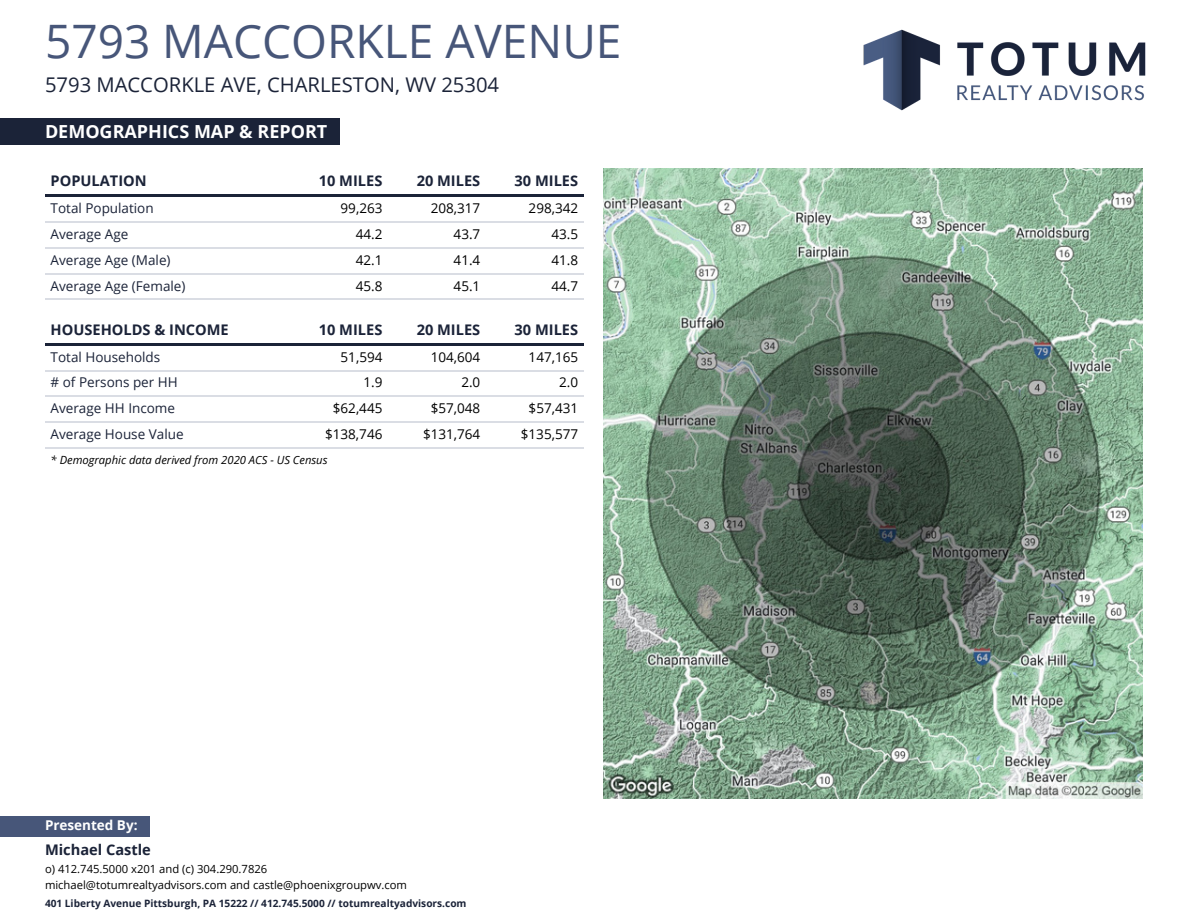
<style>
.page{position:relative;width:1188px;height:918px;background:#fff}
.page>*{position:absolute;margin:0;border:0;box-sizing:border-box;transform-origin:0 0}
.t1{font:46.2px "Open Sans";color:#475679}
.t2{font:20.25px "Open Sans";color:#1b2338}
.t3{font:700 18px "Open Sans";color:#fff}
.t4{font:700 14.7px "Open Sans";color:#1b2338}
.t5{font:13.5px/25.8px "Open Sans";color:#000;text-align:justify}
.t6{font:13.5px/25.8px "Open Sans";color:#1b2338}
.t7{font:700 13.5px "Open Sans";color:#fff}
.t8{font:11.25px/15.8px "Open Sans";color:#000}
.t9{font:italic 11.25px "Open Sans";color:#000}
.t10{font:700 10.2px "Open Sans";color:#1b2338}
</style>
<div class="page">
<div style="left:0;top:817px;width:150px;height:20px;background:#475679"></div>
<hr style="left:486px;top:299px;width:98px;height:1px;background:#dadde4">
<hr style="left:388px;top:299px;width:98px;height:1px;background:#dadde4">
<hr style="left:290px;top:299px;width:98px;height:1px;background:#dadde4">
<hr style="left:45px;top:299px;width:245px;height:1px;background:#dadde4">
<hr style="left:486px;top:273px;width:98px;height:1px;background:#dadde4">
<hr style="left:388px;top:273px;width:98px;height:1px;background:#dadde4">
<hr style="left:290px;top:273px;width:98px;height:1px;background:#dadde4">
<hr style="left:45px;top:273px;width:245px;height:1px;background:#dadde4">
<hr style="left:486px;top:247px;width:98px;height:1px;background:#dadde4">
<hr style="left:388px;top:247px;width:98px;height:1px;background:#dadde4">
<hr style="left:290px;top:247px;width:98px;height:1px;background:#dadde4">
<hr style="left:45px;top:247px;width:245px;height:1px;background:#dadde4">
<hr style="left:486px;top:221px;width:98px;height:2px;background:#dadde4">
<hr style="left:388px;top:221px;width:98px;height:2px;background:#dadde4">
<hr style="left:290px;top:221px;width:98px;height:2px;background:#dadde4">
<hr style="left:45px;top:221px;width:245px;height:2px;background:#dadde4">
<hr style="left:486px;top:195px;width:98px;height:2px;background:#1b2338">
<hr style="left:388px;top:195px;width:98px;height:2px;background:#1b2338">
<hr style="left:290px;top:195px;width:98px;height:2px;background:#1b2338">
<hr style="left:45px;top:195px;width:245px;height:2px;background:#1b2338">
<hr style="left:486px;top:447px;width:98px;height:2px;background:#dadde4">
<hr style="left:388px;top:447px;width:98px;height:2px;background:#dadde4">
<hr style="left:290px;top:447px;width:98px;height:2px;background:#dadde4">
<hr style="left:45px;top:447px;width:245px;height:2px;background:#dadde4">
<hr style="left:486px;top:422px;width:98px;height:1px;background:#dadde4">
<hr style="left:388px;top:422px;width:98px;height:1px;background:#dadde4">
<hr style="left:290px;top:422px;width:98px;height:1px;background:#dadde4">
<hr style="left:45px;top:422px;width:245px;height:1px;background:#dadde4">
<hr style="left:486px;top:396px;width:98px;height:1px;background:#dadde4">
<hr style="left:388px;top:396px;width:98px;height:1px;background:#dadde4">
<hr style="left:290px;top:396px;width:98px;height:1px;background:#dadde4">
<hr style="left:45px;top:396px;width:245px;height:1px;background:#dadde4">
<hr style="left:486px;top:370px;width:98px;height:1px;background:#dadde4">
<hr style="left:388px;top:370px;width:98px;height:1px;background:#dadde4">
<hr style="left:290px;top:370px;width:98px;height:1px;background:#dadde4">
<hr style="left:45px;top:370px;width:245px;height:1px;background:#dadde4">
<hr style="left:486px;top:343px;width:98px;height:2px;background:#1b2338">
<hr style="left:388px;top:343px;width:98px;height:2px;background:#1b2338">
<hr style="left:290px;top:343px;width:98px;height:2px;background:#1b2338">
<hr style="left:45px;top:343px;width:245px;height:2px;background:#1b2338">
<img style="left:603px;top:169px;width:540px;height:630px">
<div style="left:0;top:118px;width:340px;height:27px;background:#1b2338"></div>
<img style="left:863px;top:29px;width:283px;height:82px">
<h1 class="t1" style="left:45px;top:9px;width:578px">5793 MACCORKLE AVENUE</h1>
<h2 class="t2" style="left:45px;top:70px;width:456px">5793 MACCORKLE AVE, CHARLESTON, WV 25304</h2>
<h3 class="t3" style="left:45px;top:118px;width:284px">DEMOGRAPHICS MAP &amp; REPORT</h3>
<p class="t4" style="left:51px;top:171px;width:98px">POPULATION</p>
<p class="t4" style="left:319px;top:171px;width:65px">10 MILES</p>
<p class="t4" style="left:417px;top:171px;width:65px">20 MILES</p>
<p class="t4" style="left:515px;top:171px;width:65px">30 MILES</p>
<p class="t6" style="left:51px;top:195px;width:136px">Total Population<br>Average Age<br>Average Age (Male)<br>Average Age (Female)</p>
<p class="t5" style="left:356px;top:195px;width:28px;text-indent:-15px">99,263<br>44.2<br>42.1<br>45.8</p>
<p class="t5" style="left:454px;top:195px;width:28px;text-indent:-23px">208,317<br>43.7<br>41.4<br>45.1</p>
<p class="t5" style="left:552px;top:195px;width:28px;text-indent:-23px">298,342<br>43.5<br>41.8<br>44.7</p>
<p class="t4" style="left:51px;top:319px;width:180px">HOUSEHOLDS &amp; INCOME</p>
<p class="t4" style="left:319px;top:319px;width:65px">10 MILES</p>
<p class="t4" style="left:417px;top:319px;width:65px">20 MILES</p>
<p class="t4" style="left:515px;top:319px;width:65px">30 MILES</p>
<p class="t6" style="left:51px;top:343px;width:135px">Total Households<br># of Persons per HH<br>Average HH Income<br>Average House Value</p>
<p class="t5" style="left:325px;top:343px;width:59px;text-align:right">51,594<br>1.9 $62,445 $138,746</p>
<p class="t5" style="left:423px;top:343px;width:59px;text-align:right">104,604<br>2.0 $57,048 $131,764</p>
<p class="t5" style="left:521px;top:343px;width:59px;text-align:right">147,165<br>2.0 $57,431 $135,577</p>
<p class="t9" style="left:51px;top:452px;width:279px">* Demographic data derived from 2020 ACS - US Census</p>
<p class="t7" style="left:45px;top:815px;width:94px">Presented By:</p>
<p class="t4" style="left:45px;top:839px;width:107px">Michael Castle</p>
<p class="t8" style="left:45px;top:861px;width:364px">o) 412.745.5000 x201 and (c) 304.290.7826 michael@totumrealtyadvisors.com and castle@phoenixgroupwv.com</p>
<p class="t10" style="left:45px;top:896px;width:423px">401 Liberty Avenue Pittsburgh, PA 15222 // 412.745.5000 // totumrealtyadvisors.com</p>
</div>
